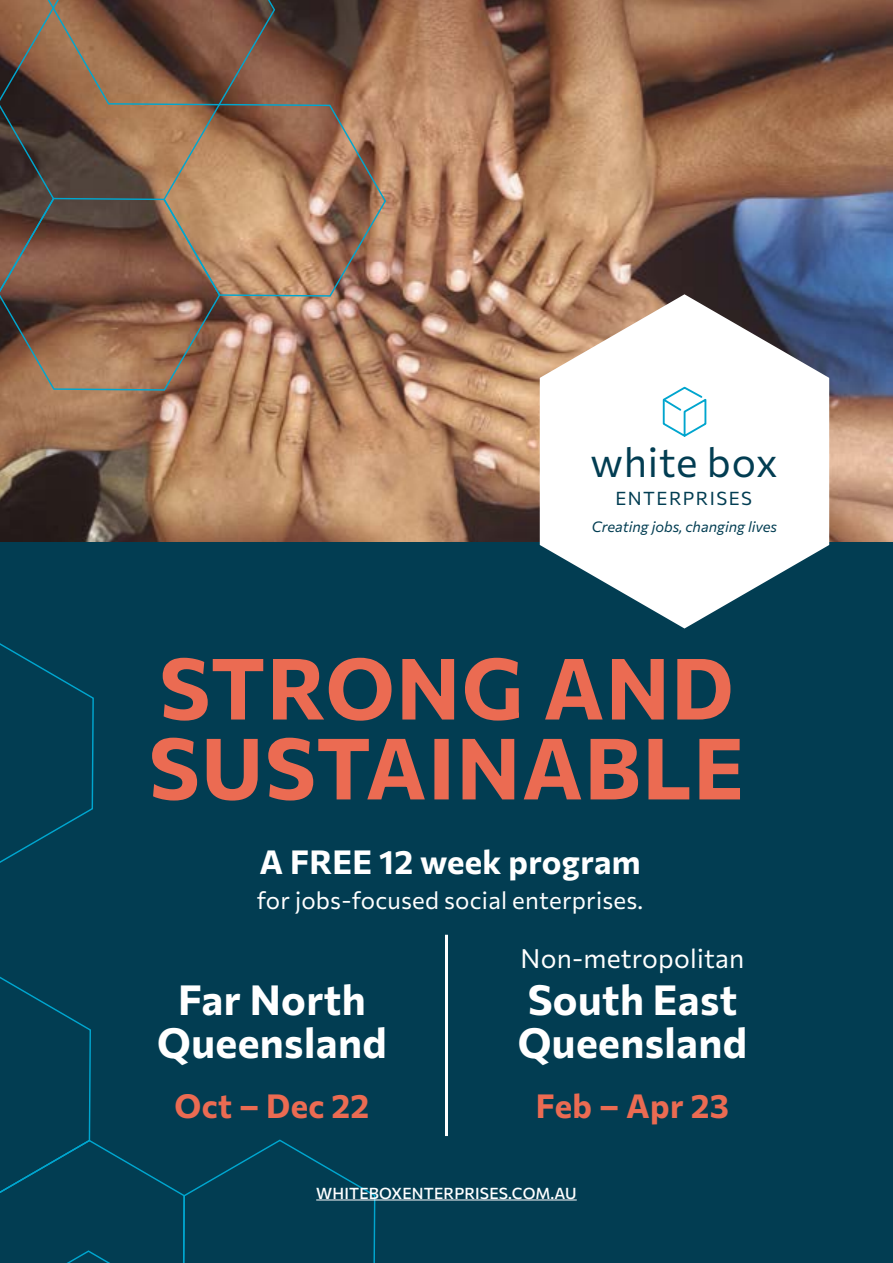
<style>
.page{position:relative;width:893px;height:1263px;background:#fff}
.page>*{position:absolute;margin:0;border:0;box-sizing:border-box;transform-origin:0 0}
.t1{font:700 84.9px/79.9px "Commissioner";letter-spacing:.02em;color:#eb6b52}
.t2{font:700 41.4px/42.2px "Commissioner";letter-spacing:.01em;color:#fff}
.t3{font:100 40.65px "Commissioner";letter-spacing:.02em;color:#023d52}
.t4{font:700 33px "Commissioner";letter-spacing:.01em;color:#fff}
.t5{font:700 33px "Commissioner";letter-spacing:.01em;color:#eb6b52}
.t6{font:26.4px "Commissioner";letter-spacing:.01em;color:#fff}
.t7{font:24px "Commissioner";letter-spacing:.01em;color:#fff}
.t8{font:100 18.45px "Commissioner";letter-spacing:.08em;color:#023d52}
.t9{font:500 15.6px "Commissioner";letter-spacing:.01em;color:#fff}
.t10{font:100 14.7px "Commissioner";color:#023d52}
</style>
<div class="page">
<img style="left:0;top:0;width:893px;height:542px">
<div style="left:0;top:542px;width:893px;height:721px;background:#023d52"></div>
<svg style="left:0;top:0;width:387px;height:392px;background:#8a654f"></svg>
<svg style="left:0;top:976px;width:376px;height:287px"></svg>
<svg style="left:0;top:643px;width:94px;height:220px"></svg>
<svg style="left:540px;top:294px;width:289px;height:334px"></svg>
<svg style="left:661px;top:387px;width:46px;height:51px"></svg>
<hr style="left:445px;top:935px;width:3px;height:201px;background:#fff">
<hr style="left:316px;top:1200px;width:261px;height:1px;background:#fff">
<p class="t3" style="left:590px;top:430px;width:189px">white box</p>
<p class="t8" style="left:615px;top:484px;width:138px">ENTERPRISES</p>
<p class="t10" style="left:592px;top:515px;width:187px">Creating jobs, changing lives</p>
<h1 class="t1" style="left:149px;top:643px;width:597px">STRONG AND<br>SUSTAINABLE</h1>
<p class="t4" style="left:259px;top:836px;width:383px">A FREE 12 week program</p>
<p class="t7" style="left:257px;top:882px;width:388px">for jobs-focused social enterprises.</p>
<p class="t6" style="left:521px;top:938px;width:225px">Non-metropolitan</p>
<p class="t2" style="left:518px;top:976px;width:231px">South East<br>Queensland</p>
<p class="t5" style="left:536px;top:1081px;width:195px">Feb – Apr 23</p>
<p class="t2" style="left:157px;top:976px;width:231px;text-align:center">Far North<br>Queensland</p>
<p class="t5" style="left:175px;top:1081px;width:196px">Oct – Dec 22</p>
<p class="t9" style="left:316px;top:1181px;width:262px">WHITEBOXENTERPRISES.COM.AU</p>
</div>
